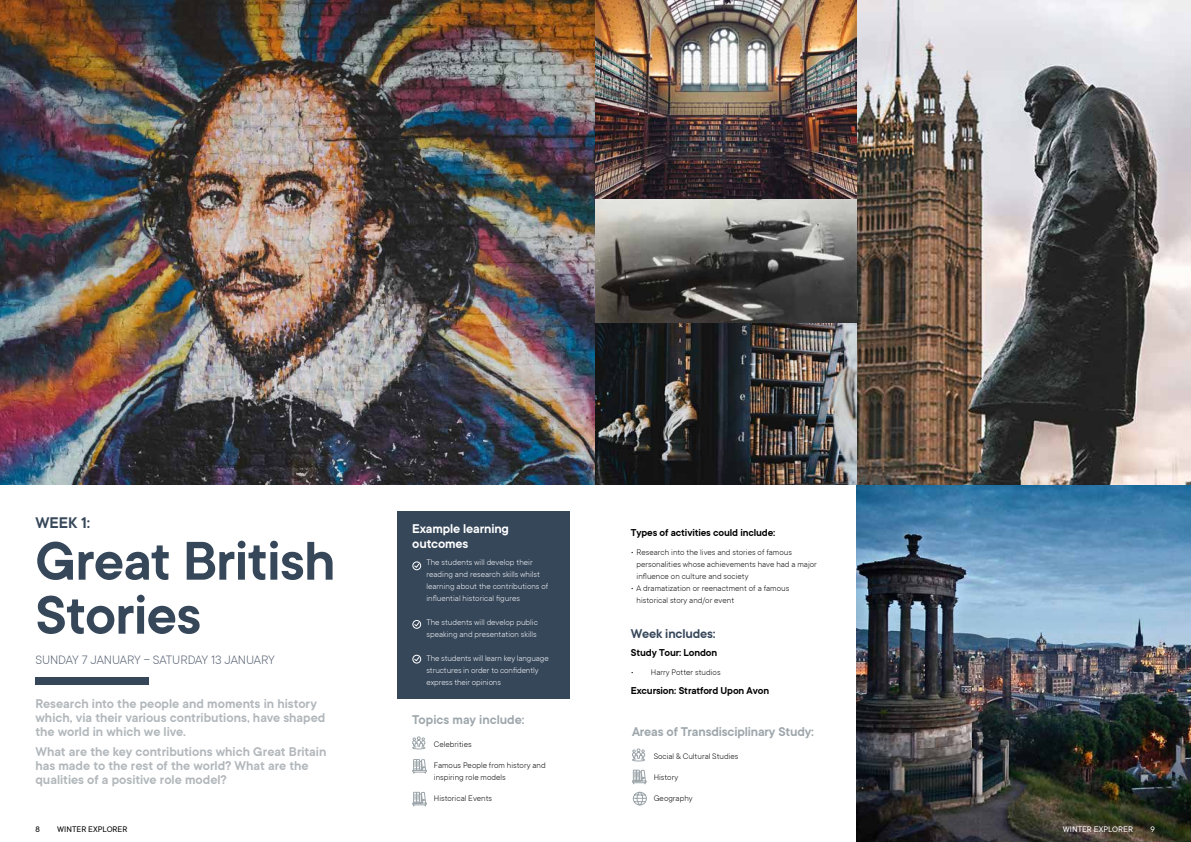
<style>
.page{position:relative;width:1191px;height:842px;background:#fff}
.page>*{position:absolute;margin:0;border:0;box-sizing:border-box;transform-origin:0 0}
.t1{font:600 60px/54px "TT Commons";letter-spacing:-.015em;color:#36475a}
.t2{font:600 17px "TT Commons";color:#36475a}
.t3{font:600 14px/14px "TT Commons";color:#b1b7bb}
.t4{font:600 14px "TT Commons";letter-spacing:-.01em;color:#9da6ab}
.t5{font:600 14px/15px "TT Commons";letter-spacing:-.01em;color:#fff}
.t6{font:600 14px "TT Commons";letter-spacing:-.01em;color:#36475a}
.t7{font:300 13.5px "TT Commons";letter-spacing:-.005em;color:#576273}
.t8{font:600 11px "TT Commons";letter-spacing:-.01em;color:#000}
.t9{font:300 9px/12px "TT Commons";color:#000}
.t10{font:300 9px/12px "TT Commons";color:#fff}
.t11{font:9px "TT Commons";color:#000}
.t12{font:9px "TT Commons";color:#fff}
</style>
<div class="page">
<div style="left:35px;top:677px;width:114px;height:7px;background:#36475a"></div>
<div style="left:397px;top:511px;width:173px;height:188px;background:#36475a"></div>
<img style="left:0;top:0;width:595px;height:485px">
<svg style="left:412px;top:561px;width:9px;height:9px"></svg>
<svg style="left:412px;top:620px;width:9px;height:9px"></svg>
<svg style="left:412px;top:655px;width:9px;height:8px"></svg>
<svg style="left:412px;top:736px;width:13px;height:14px"></svg>
<svg style="left:412px;top:759px;width:15px;height:15px"></svg>
<svg style="left:412px;top:791px;width:15px;height:16px"></svg>
<img style="left:856px;top:0;width:335px;height:842px">
<img style="left:595px;top:0;width:261px;height:323px">
<img style="left:595px;top:323px;width:261px;height:162px">
<svg style="left:632px;top:748px;width:13px;height:14px"></svg>
<svg style="left:632px;top:769px;width:15px;height:16px"></svg>
<svg style="left:632px;top:791px;width:15px;height:15px"></svg>
<h2 class="t2" style="left:35px;top:513px;width:56px">WEEK 1:</h2>
<h1 class="t1" style="left:35px;top:535px;width:301px">Great British<br>Stories</h1>
<h3 class="t7" style="left:35px;top:653px;width:241px">SUNDAY 7 JANUARY – SATURDAY 13 JANUARY</h3>
<h3 class="t3" style="left:35px;top:697px;width:291px">Research into the people and moments in history which, via their various contributions, have shaped the world in which we live.</h3>
<h3 class="t3" style="left:35px;top:745px;width:292px">What are the key contributions which Great Britain has made to the rest of the world? What are the qualities of a positive role model?</h3>
<h3 class="t5" style="left:412px;top:521px;width:98px">Example learning outcomes</h3>
<p class="t10" style="left:426px;top:556px;width:123px">The students will develop their reading and research skills whilst learning about the contributions of influential historical figures</p>
<p class="t10" style="left:426px;top:616px;width:113px">The students will develop public speaking and presentation skills</p>
<p class="t10" style="left:426px;top:652px;width:124px">The students will learn key language structures in order to confidently express their opinions</p>
<h3 class="t4" style="left:412px;top:712px;width:114px">Topics may include:</h3>
<p class="t9" style="left:434px;top:738px;width:39px">Celebrities</p>
<p class="t9" style="left:434px;top:759px;width:113px">Famous People from history and inspiring role models</p>
<p class="t9" style="left:434px;top:792px;width:60px">Historical Events</p>
<p class="t8" style="left:631px;top:526px;width:146px">Types of activities could include:</p>
<p class="t9" style="left:636px;top:546px;width:182px;text-indent:-6px">• Research into the lives and stories of famous personalities whose achievements have had a major influence on culture and society</p>
<p class="t9" style="left:636px;top:582px;width:154px;text-indent:-6px">• A dramatization or reenactment of a famous historical story and/or event</p>
<h3 class="t6" style="left:631px;top:626px;width:86px">Week includes:</h3>
<p class="t8" style="left:631px;top:646px;width:88px">Study Tour: London</p>
<p class="t9" style="left:631px;top:666px;width:91px">• Harry Potter studios</p>
<p class="t8" style="left:631px;top:684px;width:140px">Excursion: Stratford Upon Avon</p>
<h3 class="t4" style="left:632px;top:724px;width:183px">Areas of Transdisciplinary Study:</h3>
<p class="t9" style="left:653px;top:750px;width:86px">Social &amp; Cultural Studies</p>
<p class="t9" style="left:653px;top:771px;width:26px">History</p>
<p class="t9" style="left:653px;top:792px;width:41px">Geography</p>
<p class="t11" style="left:35px;top:824px;width:6px">8</p>
<p class="t11" style="left:57px;top:824px;width:72px">WINTER EXPLORER</p>
<p class="t12" style="left:1062px;top:824px;width:72px">WINTER EXPLORER</p>
<p class="t12" style="left:1150px;top:824px;width:6px">9</p>
</div>
